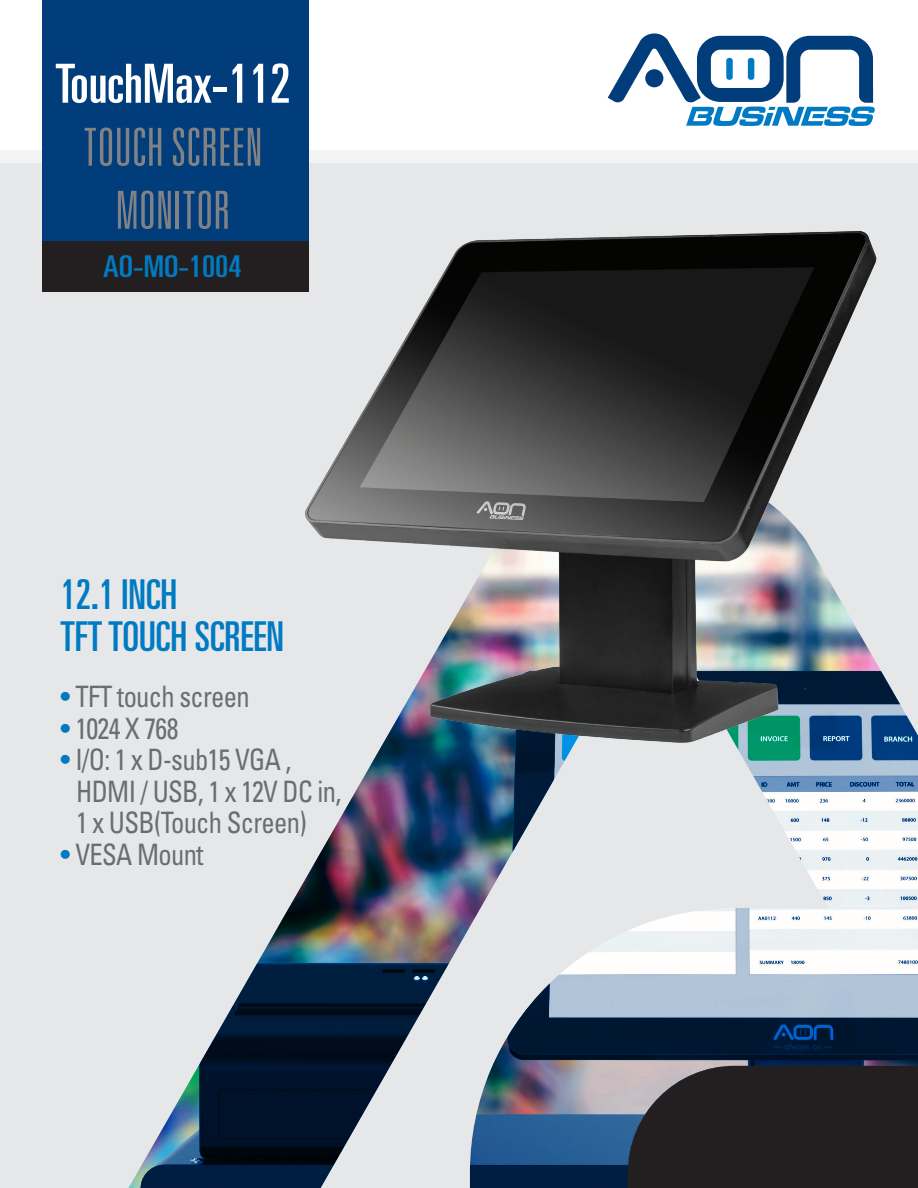
<style>
.page{position:relative;width:918px;height:1188px;background:#fff}
.page>*{position:absolute;margin:0;border:0;box-sizing:border-box;transform-origin:0 0}
.t1{font:ultra-condensed 54px "Univers";color:#fff;scale:1.04 1}
.t2{font:300 ultra-condensed 52.5px/63px "Univers";color:#808285;text-align:center}
.t3{font:ultra-condensed 41.1px/41.2px "Univers";color:#007bc3}
.t4{font:ultra-condensed 30px "Univers";color:#007bc3;scale:1.18 1}
.t5{font:condensed 29.55px/31.5px "Univers";letter-spacing:-.025em;color:#6c6d70;scale:.9 1}
.s1{color:#007bc3}
</style>
<div class="page">
<div style="left:0;top:164px;width:918px;height:1024px;background:#e6e7e9"></div>
<svg style="left:617px;top:33px;width:256px;height:48px"></svg>
<div style="left:726px;top:58px;width:7px;height:22px;background:#007bc3;border-radius:3px"></div>
<div style="left:748px;top:58px;width:6px;height:22px;background:#007bc3;border-radius:3px"></div>
<img style="left:128px;top:762px;width:790px;height:426px">
<div style="left:42px;top:0;width:266px;height:252px;background:#013c7b"></div>
<div style="left:42px;top:242px;width:266px;height:50px;background:#231f20"></div>
<img style="left:256px;top:81px;width:662px;height:681px">
<svg style="left:476px;top:501px;width:50px;height:19px"></svg>
<h1 class="t1" style="left:55px;top:53px;width:228px">TouchMax-112</h1>
<h2 class="t2" style="left:83px;top:115px;width:181px">TOUCH SCREEN<br>MONITOR</h2>
<p class="t4" style="left:103px;top:250px;width:119px">AO-MO-1004</p>
<h3 class="t3" style="left:60px;top:574px;width:225px">12.1 INCH<br>TFT TOUCH SCREEN</h3>
<p class="t5" style="left:61px;top:680px;width:212px"><span class="s1">•</span> TFT touch screen</p>
<p class="t5" style="left:61px;top:712px;width:133px"><span class="s1">•</span> 1024 X 768</p>
<p class="t5" style="left:76px;top:743px;width:296px;text-indent:-16px"><span class="s1">•</span> I/O: 1 x D-sub15 VGA ,<br>HDMI / USB, 1 x 12V DC in,<br>1 x USB(Touch Screen)</p>
<p class="t5" style="left:61px;top:838px;width:161px"><span class="s1">•</span> VESA Mount</p>
</div>
